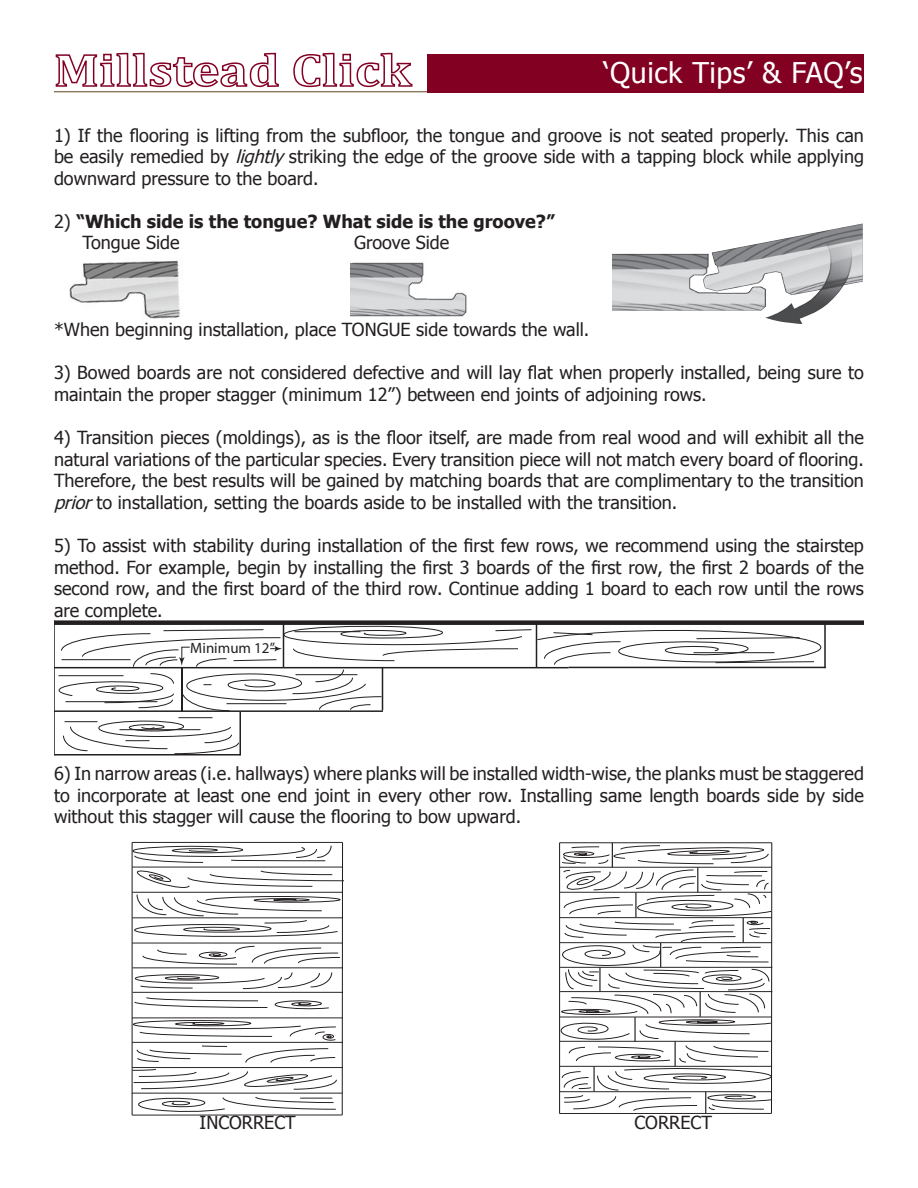
<style>
.page{position:relative;width:918px;height:1188px;background:#fff}
.page>*{position:absolute;margin:0;border:0;box-sizing:border-box;transform-origin:0 0}
.t1{font:28.5px "Tahoma";letter-spacing:.02em;color:#fff}
.body{font:18px/21.6px "Tahoma";color:#231f20;text-align:justify}
.t2{font:700 18px "Tahoma";color:#231f20}
.t3{font:15px "Myriad Pro";color:#231f20}
.s1{font-style:italic}
.s2{font-weight:400}
</style>
<div class="page">
<img style="left:351px;top:262px;width:116px;height:55px">
<div style="left:54px;top:620px;width:810px;height:5px;background:#231f20"></div>
<hr style="left:54px;top:710px;width:128px;height:2px;background:#231f20">
<hr style="left:182px;top:710px;width:201px;height:2px;background:#231f20">
<hr style="left:240px;top:712px;width:1px;height:43px;background:#231f20">
<hr style="left:178px;top:717px;width:35px;height:1px;background:#231f20">
<svg style="left:63px;top:721px;width:176px;height:33px"></svg>
<hr style="left:54px;top:754px;width:187px;height:2px;background:#231f20">
<hr style="left:54px;top:620px;width:1px;height:135px;background:#231f20">
<svg style="left:54px;top:625px;width:772px;height:86px"></svg>
<img style="left:69px;top:260px;width:111px;height:59px">
<img style="left:612px;top:224px;width:251px;height:100px">
<hr style="left:132px;top:842px;width:211px;height:1px;background:#231f20">
<hr style="left:132px;top:842px;width:1px;height:273px;background:#231f20">
<hr style="left:342px;top:842px;width:1px;height:273px;background:#231f20">
<hr style="left:132px;top:1115px;width:210px;height:1px;background:#231f20">
<hr style="left:132px;top:867px;width:211px;height:1px;background:#231f20">
<hr style="left:133px;top:992px;width:210px;height:1px;background:#231f20">
<hr style="left:132px;top:1018px;width:210px;height:1px;background:#231f20">
<hr style="left:133px;top:968px;width:210px;height:1px;background:#231f20">
<hr style="left:132px;top:943px;width:211px;height:1px;background:#231f20">
<hr style="left:132px;top:1093px;width:210px;height:1px;background:#231f20">
<hr style="left:132px;top:1067px;width:211px;height:1px;background:#231f20">
<hr style="left:132px;top:1042px;width:211px;height:1px;background:#231f20">
<svg style="left:131px;top:845px;width:201px;height:18px"></svg>
<svg style="left:131px;top:869px;width:213px;height:69px"></svg>
<svg style="left:142px;top:946px;width:198px;height:19px"></svg>
<svg style="left:131px;top:972px;width:201px;height:17px"></svg>
<svg style="left:134px;top:997px;width:195px;height:12px"></svg>
<svg style="left:131px;top:1020px;width:205px;height:43px"></svg>
<svg style="left:132px;top:1069px;width:205px;height:21px"></svg>
<svg style="left:138px;top:1097px;width:198px;height:15px"></svg>
<hr style="left:300px;top:1098px;width:32px;height:1px;background:#231f20">
<hr style="left:560px;top:842px;width:212px;height:1px;background:#231f20">
<hr style="left:559px;top:843px;width:1px;height:271px;background:#231f20">
<hr style="left:560px;top:1113px;width:211px;height:1px;background:#231f20">
<svg style="left:559px;top:843px;width:214px;height:270px"></svg>
<hr style="left:54px;top:91px;width:388px;height:1px;background:#5a471a">
<svg style="left:55px;top:52px;width:224px;height:36px"></svg>
<svg style="left:293px;top:52px;width:120px;height:36px"></svg>
<div style="left:428px;top:54px;width:436px;height:38px;background:#820123"></div>
<p class="t1" style="left:604px;top:53px;width:260px">‘Quick Tips’ &amp; FAQ’s</p>
<p class="body" style="left:54px;top:124px;width:812px">1) If the flooring is lifting from the subfloor, the tongue and groove is not seated properly. This can be easily remedied by <span class="s1">lightly</span> striking the edge of the groove side with a tapping block while applying downward pressure to the board.</p>
<p class="t2" style="left:54px;top:209px;width:502px"><span class="s2">2)</span> “Which side is the tongue? What side is the groove?”</p>
<p class="body" style="left:82px;top:231px;width:99px">Tongue Side</p>
<p class="body" style="left:354px;top:231px;width:97px">Groove Side</p>
<p class="body" style="left:54px;top:318px;width:537px">*When beginning installation, place TONGUE side towards the wall.</p>
<p class="body" style="left:54px;top:361px;width:811px">3) Bowed boards are not considered defective and will lay flat when properly installed, being sure to maintain the proper stagger (minimum 12”) between end joints of adjoining rows.</p>
<p class="body" style="left:54px;top:426px;width:811px">4) Transition pieces (moldings), as is the floor itself, are made from real wood and will exhibit all the natural variations of the particular species. Every transition piece will not match every board of flooring.<br>Therefore, the best results will be gained by matching boards that are complimentary to the transition <span class="s1">prior</span>to installation, setting the boards aside to be installed with the transition.</p>
<p class="body" style="left:54px;top:534px;width:811px">5) To assist with stability during installation of the first few rows, we recommend using the stairstep method. For example, begin by installing the first 3 boards of the first row, the first 2 boards of the second row, and the first board of the third row. Continue adding 1 board to each row until the rows are complete.</p>
<p class="t3" style="left:190px;top:639px;width:86px">Minimum 12”</p>
<p class="body" style="left:54px;top:762px;width:812px">6) In narrow areas (i.e. hallways) where planks will be installed width-wise, the planks must be staggered to incorporate at least one end joint in every other row. Installing same length boards side by side without this stagger will cause the flooring to bow upward.</p>
<p class="body" style="left:200px;top:1111px;width:98px">INCORRECT</p>
<p class="body" style="left:635px;top:1110px;width:79px">CORRECT</p>
</div>
